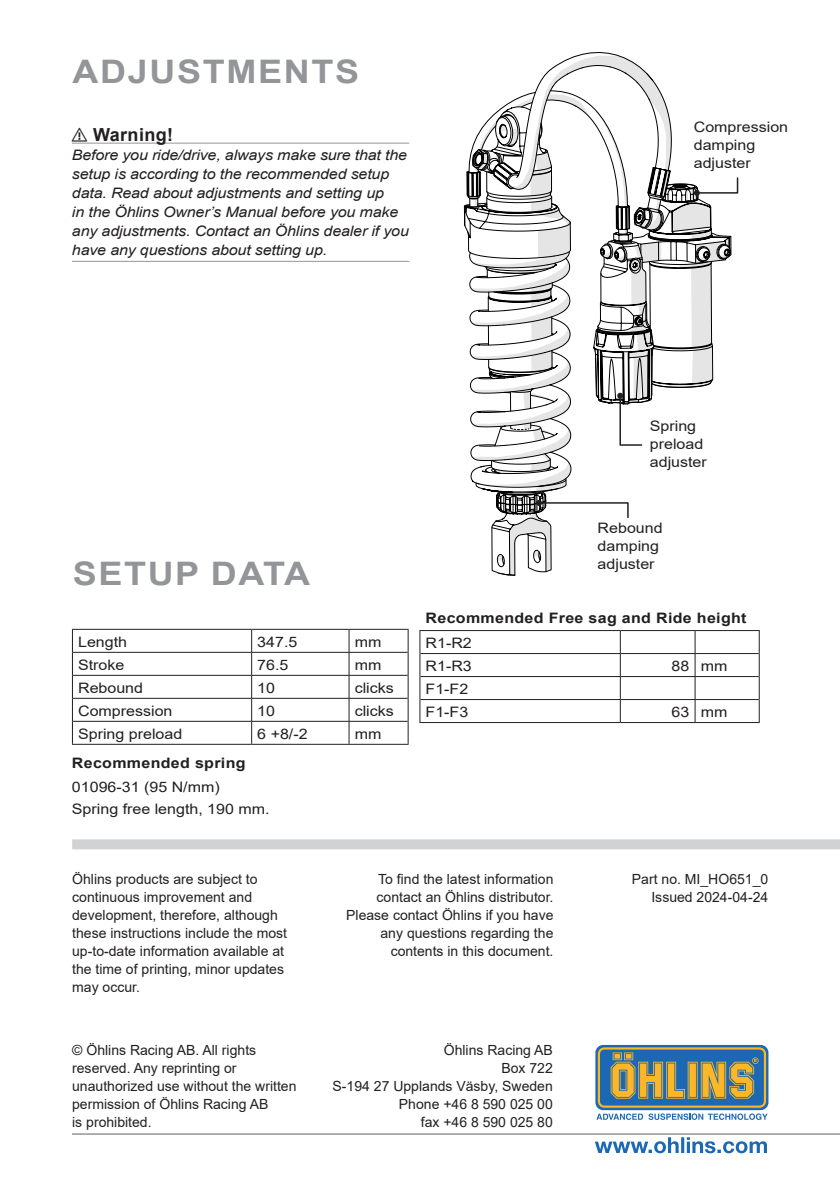
<style>
.page{position:relative;width:840px;height:1191px;background:#fff}
.page>*{position:absolute;margin:0;border:0;box-sizing:border-box;transform-origin:0 0}
.t1{font:700 32.4px "Arial";letter-spacing:.045em;color:#939598;scale:1.11 1}
.t2{font:700 18px "Arial";letter-spacing:.02em;color:#231f20}
.t3{font:italic 14.4px/19px "Arial";letter-spacing:-.01em;color:#231f20;scale:1.11 1}
.t4{font:14.4px/18px "Arial";color:#231f20;scale:1.11 1}
.t5{font:700 14.4px "Arial";letter-spacing:.02em;color:#231f20;scale:1.11 1}
.t6{font:14px/18px "Arial";color:#231f20;text-align:right}
</style>
<div class="page">
<div style="left:72px;top:839px;width:767px;height:10px;background:#d1d2d4"></div>
<svg style="left:594px;top:1137px;width:172px;height:16px"></svg>
<hr style="left:72px;top:1133px;width:767px;height:1px;background:#939598">
<svg style="left:595px;top:1045px;width:173px;height:65px"></svg>
<svg style="left:597px;top:1047px;width:168px;height:60px"></svg>
<svg style="left:596px;top:1113px;width:46px;height:7px"></svg>
<svg style="left:648px;top:1113px;width:119px;height:7px"></svg>
<svg style="left:463px;top:52px;width:275px;height:524px"></svg>
<hr style="left:72px;top:143px;width:337px;height:1px;background:#939598">
<hr style="left:72px;top:261px;width:337px;height:1px;background:#939598">
<hr style="left:72px;top:629px;width:179px;height:1px;background:#231f20">
<hr style="left:251px;top:629px;width:98px;height:1px;background:#231f20">
<hr style="left:349px;top:629px;width:59px;height:1px;background:#231f20">
<svg style="left:72px;top:630px;width:1px;height:114px"></svg>
<svg style="left:407px;top:630px;width:1px;height:114px"></svg>
<hr style="left:72px;top:744px;width:179px;height:1px;background:#231f20">
<hr style="left:251px;top:744px;width:98px;height:1px;background:#231f20">
<hr style="left:349px;top:744px;width:59px;height:1px;background:#231f20">
<hr style="left:73px;top:652px;width:178px;height:1px;background:#231f20">
<hr style="left:251px;top:652px;width:98px;height:1px;background:#231f20">
<hr style="left:349px;top:652px;width:58px;height:1px;background:#231f20">
<hr style="left:73px;top:675px;width:178px;height:1px;background:#231f20">
<hr style="left:251px;top:675px;width:98px;height:1px;background:#231f20">
<hr style="left:349px;top:675px;width:58px;height:1px;background:#231f20">
<hr style="left:73px;top:698px;width:178px;height:1px;background:#231f20">
<hr style="left:251px;top:698px;width:98px;height:1px;background:#231f20">
<hr style="left:349px;top:698px;width:58px;height:1px;background:#231f20">
<hr style="left:73px;top:721px;width:178px;height:1px;background:#231f20">
<hr style="left:251px;top:721px;width:98px;height:1px;background:#231f20">
<svg style="left:251px;top:630px;width:1px;height:114px"></svg>
<hr style="left:349px;top:721px;width:58px;height:1px;background:#231f20">
<svg style="left:348px;top:630px;width:1px;height:114px"></svg>
<svg style="left:419px;top:631px;width:1px;height:91px"></svg>
<svg style="left:758px;top:631px;width:1px;height:91px"></svg>
<hr style="left:419px;top:722px;width:201px;height:1px;background:#231f20">
<hr style="left:620px;top:722px;width:74px;height:1px;background:#231f20">
<hr style="left:694px;top:722px;width:65px;height:1px;background:#231f20">
<hr style="left:419px;top:630px;width:201px;height:1px;background:#231f20">
<hr style="left:620px;top:630px;width:74px;height:1px;background:#231f20">
<hr style="left:694px;top:630px;width:65px;height:1px;background:#231f20">
<hr style="left:420px;top:653px;width:200px;height:1px;background:#231f20">
<hr style="left:620px;top:653px;width:74px;height:1px;background:#231f20">
<hr style="left:694px;top:653px;width:64px;height:1px;background:#231f20">
<hr style="left:420px;top:676px;width:200px;height:1px;background:#231f20">
<hr style="left:620px;top:676px;width:74px;height:1px;background:#231f20">
<hr style="left:694px;top:676px;width:64px;height:1px;background:#231f20">
<hr style="left:420px;top:699px;width:200px;height:1px;background:#231f20">
<hr style="left:620px;top:699px;width:74px;height:1px;background:#231f20">
<svg style="left:619px;top:631px;width:1px;height:91px"></svg>
<hr style="left:694px;top:699px;width:64px;height:1px;background:#231f20">
<svg style="left:694px;top:631px;width:1px;height:91px"></svg>
<h1 class="t1" style="left:73px;top:49px;width:259px">ADJUSTMENTS</h1>
<p class="t2" style="left:72px;top:122px;width:103px">⚠ Warning!</p>
<p class="t3" style="left:72px;top:146px;width:305px">Before you ride/drive, always make sure that the setup is according to the recommended setup data. Read about adjustments and setting up<br>in the Öhlins Owner’s Manual before you make any adjustments. Contact an Öhlins dealer if you have any questions about setting up.</p>
<p class="t4" style="left:693px;top:118px;width:86px">Compression damping adjuster</p>
<h1 class="t1" style="left:73px;top:550px;width:215px">SETUP DATA</h1>
<p class="t4" style="left:78px;top:632px;width:46px">Length</p>
<p class="t4" style="left:257px;top:632px;width:38px">347.5</p>
<p class="t4" style="left:354px;top:632px;width:26px">mm</p>
<p class="t4" style="left:78px;top:655px;width:43px">Stroke</p>
<p class="t4" style="left:257px;top:655px;width:30px">76.5</p>
<p class="t4" style="left:354px;top:655px;width:26px">mm</p>
<p class="t4" style="left:78px;top:678px;width:60px">Rebound</p>
<p class="t4" style="left:257px;top:678px;width:18px">10</p>
<p class="t4" style="left:354px;top:678px;width:37px">clicks</p>
<p class="t4" style="left:78px;top:701px;width:86px">Compression</p>
<p class="t4" style="left:257px;top:701px;width:18px">10</p>
<p class="t4" style="left:354px;top:701px;width:37px">clicks</p>
<p class="t4" style="left:78px;top:724px;width:95px">Spring preload</p>
<p class="t4" style="left:257px;top:724px;width:47px">6 +8/-2</p>
<p class="t4" style="left:354px;top:724px;width:26px">mm</p>
<p class="t5" style="left:72px;top:753px;width:158px">Recommended spring</p>
<p class="t4" style="left:72px;top:776px;width:179px;line-height:22px">01096-31 (95 N/mm)<br>Spring free length, 190 mm.</p>
<p class="t4" style="left:649px;top:417px;width:53px">Spring preload adjuster</p>
<p class="t4" style="left:597px;top:518px;width:60px">Rebound damping adjuster</p>
<p class="t5" style="left:425px;top:607px;width:290px">Recommended Free sag and Ride height</p>
<p class="t4" style="left:425px;top:631px;width:43px;line-height:23px">R1-R2<br>R1-R3</p>
<p class="t4" style="left:671px;top:656px;width:52px">88 mm</p>
<p class="t4" style="left:425px;top:677px;width:40px;line-height:23px">F1-F2<br>F1-F3</p>
<p class="t4" style="left:671px;top:702px;width:52px">63 mm</p>
<p class="t6" style="left:72px;top:870px;width:216px;text-align:left">Öhlins products are subject to continuous improvement and development, therefore, although these instructions include the most up-to-date information available at the time of printing, minor updates may occur.</p>
<p class="t6" style="left:346px;top:870px;width:209px">To find the latest information contact an Öhlins distributor.<br>Please contact Öhlins if you have any questions regarding the contents in this document.</p>
<p class="t6" style="left:72px;top:1041px;width:226px;text-align:left">© Öhlins Racing AB. All rights reserved. Any reprinting or unauthorized use without the written permission of Öhlins Racing AB<br>is prohibited.</p>
<p class="t6" style="left:332px;top:1041px;width:221px">Öhlins Racing AB<br>Box 722<br>S-194 27 Upplands Väsby, Sweden<br>Phone +46 8 590 025 00<br>fax +46 8 590 025 80</p>
<p class="t6" style="left:631px;top:869px;width:138px">Part no. MI_HO651_0<br>Issued 2024-04-24</p>
</div>
